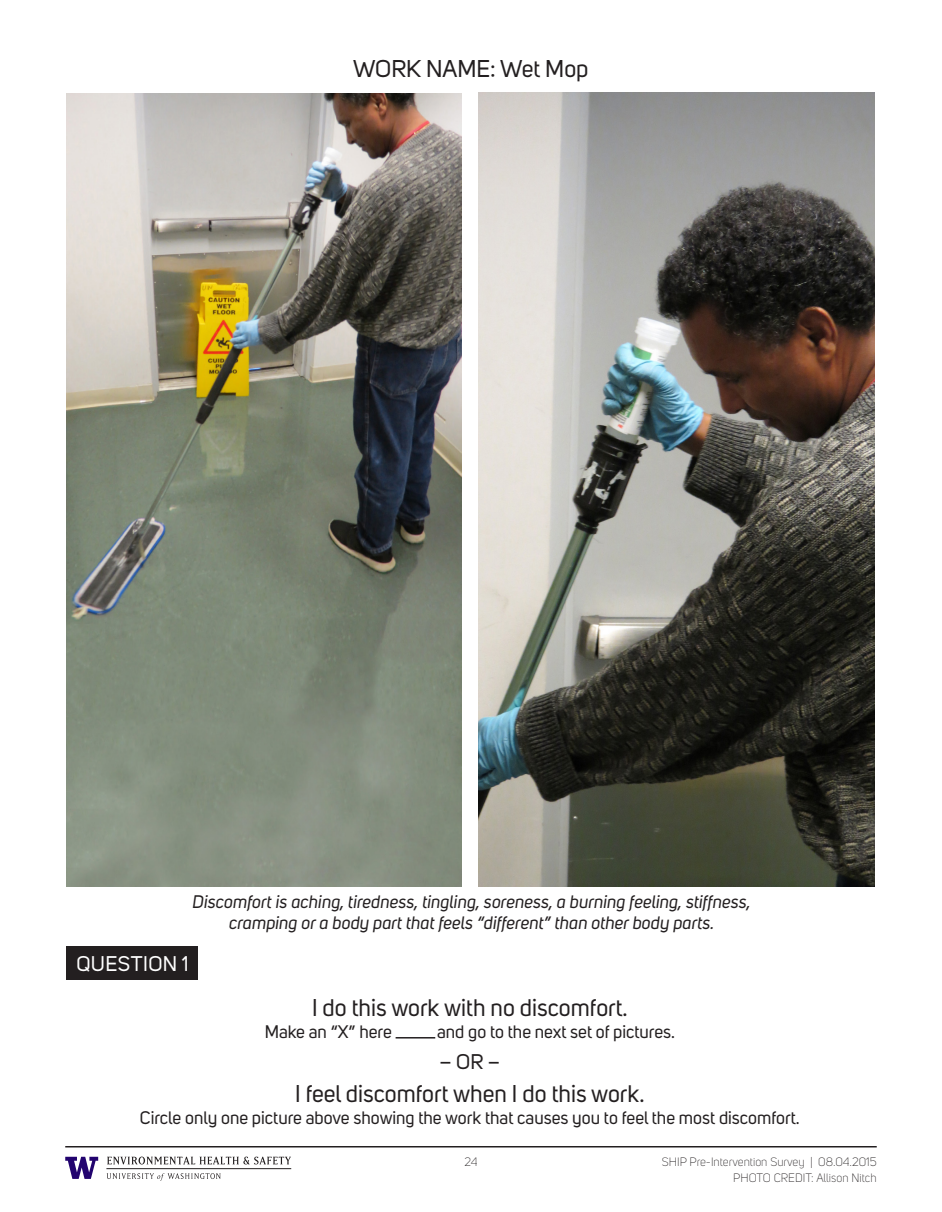
<style>
.page{position:relative;width:942px;height:1212px;background:#fff}
.page>*{position:absolute;margin:0;border:0;box-sizing:border-box;transform-origin:0 0}
.t1{font:24px "Uni Sans";color:#231f20}
.t2{font:21px "Uni Sans";letter-spacing:.02em;color:#fff}
.t3{font:21px "Uni Sans";color:#231f20}
.t4{font:italic 18px/21.6px "Uni Sans";color:#231f20;text-align:center}
.t5{font:18px "Uni Sans";color:#231f20}
.t6{font:300 12px "Uni Sans";color:#231f20}
</style>
<div class="page">
<hr style="left:396px;top:1037px;width:39px;height:2px;background:#231f20">
<svg style="left:107px;top:1173px;width:114px;height:8px"></svg>
<hr style="left:106px;top:1168px;width:185px;height:1px;background:#231f20">
<svg style="left:65px;top:1157px;width:33px;height:22px"></svg>
<svg style="left:107px;top:1157px;width:184px;height:8px"></svg>
<hr style="left:65px;top:1146px;width:812px;height:2px;background:#231f20">
<div style="left:67px;top:946px;width:131px;height:34px;background:#231f20"></div>
<img style="left:66px;top:94px;width:395px;height:792px">
<img style="left:478px;top:93px;width:397px;height:793px">
<p class="t1" style="left:353px;top:55px;width:237px">WORK NAME: Wet Mop</p>
<p class="t4" style="left:193px;top:890px;width:560px">Discomfort is aching, tiredness, tingling, soreness, a burning feeling, stiffness, cramping or a body part that feels “different” than other body parts.</p>
<p class="t2" style="left:76px;top:952px;width:114px">QUESTION 1</p>
<h1 class="t1" style="left:312px;top:994px;width:317px">I do this work with no discomfort.</h1>
<p class="t5" style="left:265px;top:1021px;width:129px">Make an “X” here</p>
<p class="t5" style="left:437px;top:1021px;width:239px">and go to the next set of pictures.</p>
<p class="t3" style="left:440px;top:1050px;width:62px">– OR –</p>
<h1 class="t1" style="left:295px;top:1080px;width:351px">I feel discomfort when I do this work.</h1>
<p class="t5" style="left:140px;top:1107px;width:661px">Circle only one picture above showing the work that causes you to feel the most discomfort.</p>
<p class="t6" style="left:464px;top:1155px;width:15px">24</p>
<p class="t6" style="left:662px;top:1155px;width:216px">SHIP Pre-Intervention Survey | 08.04.2015</p>
<p class="t6" style="left:733px;top:1171px;width:145px">PHOTO CREDIT: Allison Nitch</p>
</div>
